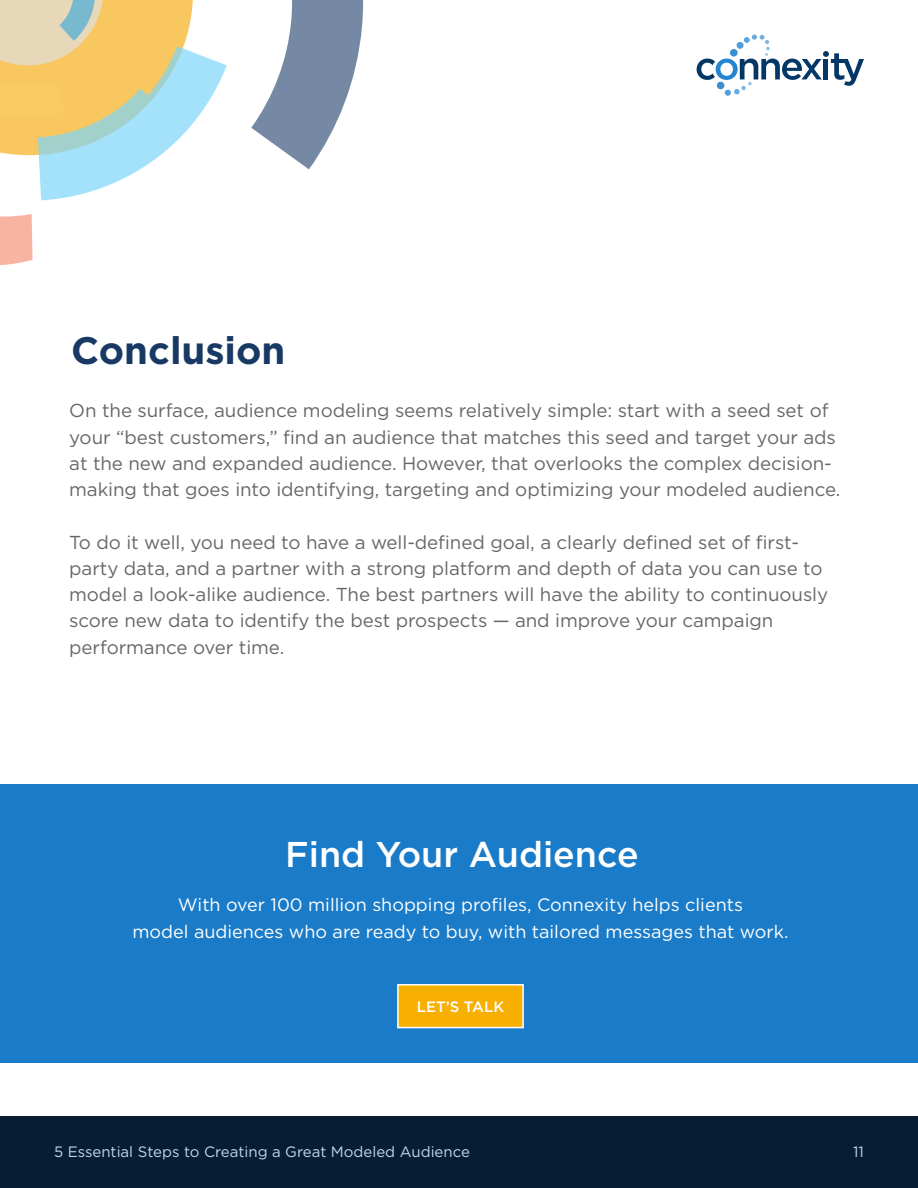
<style>
.page{position:relative;width:918px;height:1188px;background:#fff}
.page>*{position:absolute;margin:0;border:0;box-sizing:border-box;transform-origin:0 0}
.t1{font:700 38.25px "Gotham Pro";color:#193965}
.t2{font:500 35.85px "Gotham";color:#fff}
.t3{font:18.75px/26.2px "Gotham Pro";letter-spacing:-.005em;color:#666767}
.t4{font:18px/27px "Gotham";color:#fff;text-align:center}
.t5{font:15px "Gotham Pro";color:#bed9ea}
.t6{font:500 15px "Gotham";color:#fff}
</style>
<div class="page">
<div style="left:0;top:1117px;width:918px;height:71px;background:#071d33"></div>
<svg style="left:697px;top:35px;width:167px;height:61px"></svg>
<svg style="left:251px;top:0;width:113px;height:169px"></svg>
<svg style="left:0;top:0;width:227px;height:266px"></svg>
<div style="left:0;top:785px;width:918px;height:278px;background:#1a7bc8"></div>
<div style="left:397px;top:984px;width:127px;height:44px;background:#f7b000;border:2px solid #fff"></div>
<h1 class="t1" style="left:71px;top:329px;width:216px">Conclusion</h1>
<p class="t3" style="left:69px;top:398px;width:773px">On the surface, audience modeling seems relatively simple: start with a seed set of your “best customers,” find an audience that matches this seed and target your ads at the new and expanded audience. However, that overlooks the complex decision&shy;making that goes into identifying, targeting and optimizing your modeled audience.</p>
<p class="t3" style="left:69px;top:529px;width:760px">To do it well, you need to have a well-defined goal, a clearly defined set of first&shy;party data, and a partner with a strong platform and depth of data you can use to model a look-alike audience. The best partners will have the ability to continuously score new data to identify the best prospects — and improve your campaign performance over time.</p>
<h2 class="t2" style="left:285px;top:831px;width:355px">Find Your Audience</h2>
<p class="t4" style="left:133px;top:891px;width:657px">With over 100 million shopping profiles, Connexity helps clients<br>model audiences who are ready to buy, with tailored messages that work.</p>
<p class="t6" style="left:417px;top:996px;width:89px">LET’S TALK</p>
<p class="t5" style="left:54px;top:1143px;width:417px">5 Essential Steps to Creating a Great Modeled Audience</p>
<p class="t5" style="left:853px;top:1143px;width:12px">11</p>
</div>
